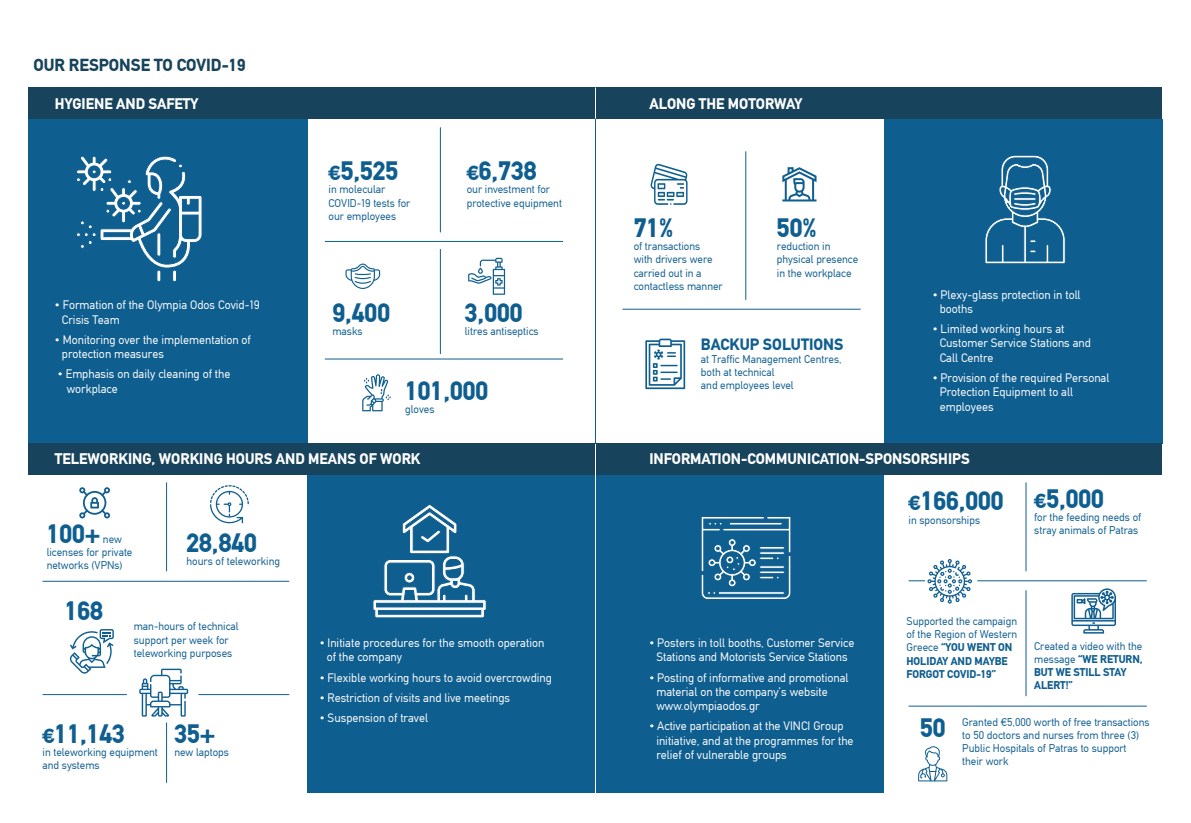
<style>
.page{position:relative;width:1191px;height:823px;background:#fff}
.page>*{position:absolute;margin:0;border:0;box-sizing:border-box;transform-origin:0 0}
.t1{font:700 26px "CF Din";color:#0f5e90}
.t2{font:700 17px "CF Din";color:#17435c}
.t3{font:700 16px "CF Din";color:#0f5e90}
.t4{font:700 15px "CF Din";color:#fff}
.t5{font:12px/14.4px "CF Din";color:#fff}
.t6{font:11px/13.2px "CF Din";color:#0f5e90}
.t7{font:700 11px/13.2px "CF Din";color:#0f5e90}
.s1{font-size:20px}
.s2{font-weight:700}
.s3{font-weight:400}
</style>
<div class="page">
<div style="left:884px;top:119px;width:278px;height:324px;background:#0f5e90"></div>
<div style="left:595px;top:474px;width:289px;height:318px;background:#0f5e90"></div>
<div style="left:28px;top:119px;width:279px;height:324px;background:#0f5e90"></div>
<div style="left:307px;top:474px;width:288px;height:318px;background:#0f5e90"></div>
<svg style="left:362px;top:374px;width:29px;height:37px"></svg>
<svg style="left:345px;top:263px;width:35px;height:26px"></svg>
<div style="left:28px;top:87px;width:567px;height:32px;background:#17435c"></div>
<div style="left:595px;top:87px;width:567px;height:32px;background:#17435c"></div>
<div style="left:28px;top:443px;width:567px;height:31px;background:#17435c"></div>
<div style="left:595px;top:443px;width:567px;height:31px;background:#17435c"></div>
<svg style="left:468px;top:257px;width:37px;height:37px"></svg>
<svg style="left:645px;top:338px;width:40px;height:51px"></svg>
<svg style="left:77px;top:156px;width:125px;height:126px"></svg>
<svg style="left:373px;top:504px;width:114px;height:114px"></svg>
<svg style="left:985px;top:155px;width:80px;height:109px"></svg>
<svg style="left:701px;top:517px;width:90px;height:82px"></svg>
<svg style="left:650px;top:163px;width:37px;height:42px"></svg>
<svg style="left:782px;top:167px;width:34px;height:34px"></svg>
<hr style="left:622px;top:308px;width:238px;height:1px;background:#0f5e90">
<hr style="left:908px;top:705px;width:238px;height:1px;background:#0f5e90">
<hr style="left:325px;top:358px;width:238px;height:1px;background:#0f5e90">
<hr style="left:325px;top:241px;width:238px;height:1px;background:#0f5e90">
<hr style="left:43px;top:580px;width:246px;height:1px;background:#0f5e90">
<hr style="left:43px;top:693px;width:84px;height:1px;background:#0f5e90">
<hr style="left:745px;top:151px;width:1px;height:149px;background:#0f5e90">
<hr style="left:1025px;top:482px;width:1px;height:89px;background:#0f5e90">
<hr style="left:1025px;top:590px;width:1px;height:105px;background:#0f5e90">
<hr style="left:440px;top:249px;width:1px;height:105px;background:#0f5e90">
<hr style="left:440px;top:127px;width:1px;height:105px;background:#0f5e90">
<hr style="left:166px;top:482px;width:1px;height:89px;background:#0f5e90">
<hr style="left:166px;top:722px;width:1px;height:60px;background:#0f5e90">
<svg style="left:918px;top:746px;width:29px;height:35px"></svg>
<svg style="left:908px;top:559px;width:64px;height:44px"></svg>
<hr style="left:977px;top:580px;width:169px;height:1px;background:#0f5e90">
<svg style="left:1071px;top:588px;width:45px;height:45px"></svg>
<svg style="left:139px;top:668px;width:49px;height:48px"></svg>
<hr style="left:198px;top:693px;width:91px;height:1px;background:#0f5e90">
<svg style="left:210px;top:485px;width:39px;height:39px"></svg>
<svg style="left:79px;top:487px;width:31px;height:31px"></svg>
<svg style="left:70px;top:629px;width:44px;height:44px"></svg>
<hr style="left:595px;top:119px;width:1px;height:324px;background:#0f5e90">
<hr style="left:595px;top:87px;width:1px;height:32px;background:#fff">
<hr style="left:595px;top:444px;width:1px;height:355px;background:#fff">
<h2 class="t2" style="left:34px;top:56px;width:213px">OUR RESPONSE TO COVID-19</h2>
<p class="t4" style="left:55px;top:96px;width:145px">HYGIENE AND SAFETY</p>
<p class="t4" style="left:649px;top:96px;width:154px">ALONG THE MOTORWAY</p>
<p class="t5" style="left:62px;top:298px;width:199px;text-indent:-7px">• Formation of the Olympia Odos Covid-19<br>Crisis Team</p>
<p class="t5" style="left:62px;top:332px;width:190px;text-indent:-7px">• Monitoring over the implementation of protection measures</p>
<p class="t5" style="left:67px;top:367px;width:165px;text-indent:-9px">• Emphasis on daily cleaning of the workplace</p>
<h1 class="t1" style="left:329px;top:157px;width:71px"><span class="s1">€</span>5,525</h1>
<p class="t6" style="left:329px;top:183px;width:83px">in molecular<br>COVID-19 tests for our employees</p>
<h1 class="t1" style="left:332px;top:298px;width:59px">9,400</h1>
<p class="t6" style="left:332px;top:324px;width:32px">masks</p>
<h1 class="t1" style="left:467px;top:157px;width:71px"><span class="s1">€</span>6,738</h1>
<p class="t6" style="left:467px;top:183px;width:97px">our investment for protective equipment</p>
<h1 class="t1" style="left:465px;top:298px;width:59px">3,000</h1>
<p class="t6" style="left:465px;top:324px;width:75px">litres antiseptics</p>
<h1 class="t1" style="left:405px;top:377px;width:84px">101,000</h1>
<p class="t6" style="left:405px;top:403px;width:31px">gloves</p>
<h1 class="t1" style="left:634px;top:214px;width:41px">71%</h1>
<p class="t6" style="left:634px;top:240px;width:90px">of transactions<br>with drivers were carried out in a contactless manner</p>
<h1 class="t1" style="left:777px;top:214px;width:41px">50%</h1>
<p class="t6" style="left:777px;top:240px;width:83px">reduction in physical presence in the workplace</p>
<h3 class="t3" style="left:701px;top:335px;width:144px">BACKUP SOLUTIO NS</h3>
<p class="t6" style="left:701px;top:352px;width:142px">at Traffic Management Centres, both at technical<br>and employees level</p>
<p class="t5" style="left:939px;top:287px;width:142px;text-indent:-7px">• Plexy-glass protection in toll booths</p>
<p class="t5" style="left:939px;top:322px;width:153px;text-indent:-7px">• Limited working hours at<br>Customer Service Stations and<br>Call Centre</p>
<p class="t5" style="left:939px;top:370px;width:171px;text-indent:-7px">• Provision of the required Personal<br>Protection Equipment to all employees</p>
<p class="t4" style="left:55px;top:451px;width:367px">TELEWORKING, WORKING HOURS AND MEANS OF WORK</p>
<h1 class="t1" style="left:47px;top:519px;width:55px">100+</h1>
<p class="t6" style="left:47px;top:532px;width:87px;text-indent:56px">new licenses for private networks (VPNs)</p>
<h1 class="t1" style="left:187px;top:529px;width:72px">28,840</h1>
<p class="t6" style="left:187px;top:555px;width:95px">hours of teleworking</p>
<h1 class="t1" style="left:65px;top:597px;width:40px">168</h1>
<p class="t6" style="left:134px;top:620px;width:106px">man-hours of technical support per week for teleworking purposes</p>
<h1 class="t1" style="left:43px;top:719px;width:84px"><span class="s1">€</span>11,143</h1>
<p class="t6" style="left:43px;top:745px;width:117px">in teleworking equipment and systems</p>
<h1 class="t1" style="left:174px;top:719px;width:42px">35+</h1>
<p class="t6" style="left:174px;top:745px;width:56px">new laptops</p>
<p class="t5" style="left:327px;top:635px;width:219px;text-indent:-7px">• Initiate procedures for the smooth operation of the company</p>
<p class="t5" style="left:320px;top:670px;width:234px">• Flexible working hours to avoid overcrowding</p>
<p class="t5" style="left:320px;top:690px;width:192px">• Restriction of visits and live meetings</p>
<p class="t5" style="left:320px;top:710px;width:110px">• Suspension of travel</p>
<p class="t4" style="left:649px;top:451px;width:322px">INFORMATION-COMMUNICATION-SPONSORSHIPS</p>
<h1 class="t1" style="left:908px;top:487px;width:97px"><span class="s1">€</span>166,000</h1>
<p class="t6" style="left:908px;top:513px;width:73px">in sponsorships</p>
<h1 class="t1" style="left:1034px;top:484px;width:71px"><span class="s1">€</span>5,000</h1>
<p class="t6" style="left:1034px;top:510px;width:108px">for the feeding needs of stray animals of Patras</p>
<p class="t5" style="left:649px;top:635px;width:207px;text-align:center">• Posters in toll booths, Customer Service<br>Stations and Motorists Service Stations</p>
<p class="t5" style="left:656px;top:670px;width:194px;text-indent:-7px">• Posting of informative and promotional material on the company’s website www.olympiaodos.gr</p>
<p class="t5" style="left:656px;top:719px;width:199px;text-indent:-7px">• Active participation at the VINCI Group initiative, and at the programmes for the relief of vulnerable groups</p>
<p class="t6" style="left:906px;top:614px;width:112px">Supported the campaign of the Region of Western<br>Greece <span class="s2">“YOU WENT ON<br>HOLIDAY AND MAYBE<br>FORGOT COVID</span></p>
<p class="t7" style="left:976px;top:667px;width:21px">-19”</p>
<p class="t7" style="left:1034px;top:639px;width:110px"><span class="s3">Created a video with the message</span> “WE RETURN,<br>BUT WE STILL STAY<br>ALERT!”</p>
<h1 class="t1" style="left:920px;top:713px;width:27px">50</h1>
<p class="t6" style="left:962px;top:715px;width:189px">Granted €5,000 worth of free transactions to 50 doctors and nurses from three (3)<br>Public Hospitals of Patras to support their work</p>
</div>
